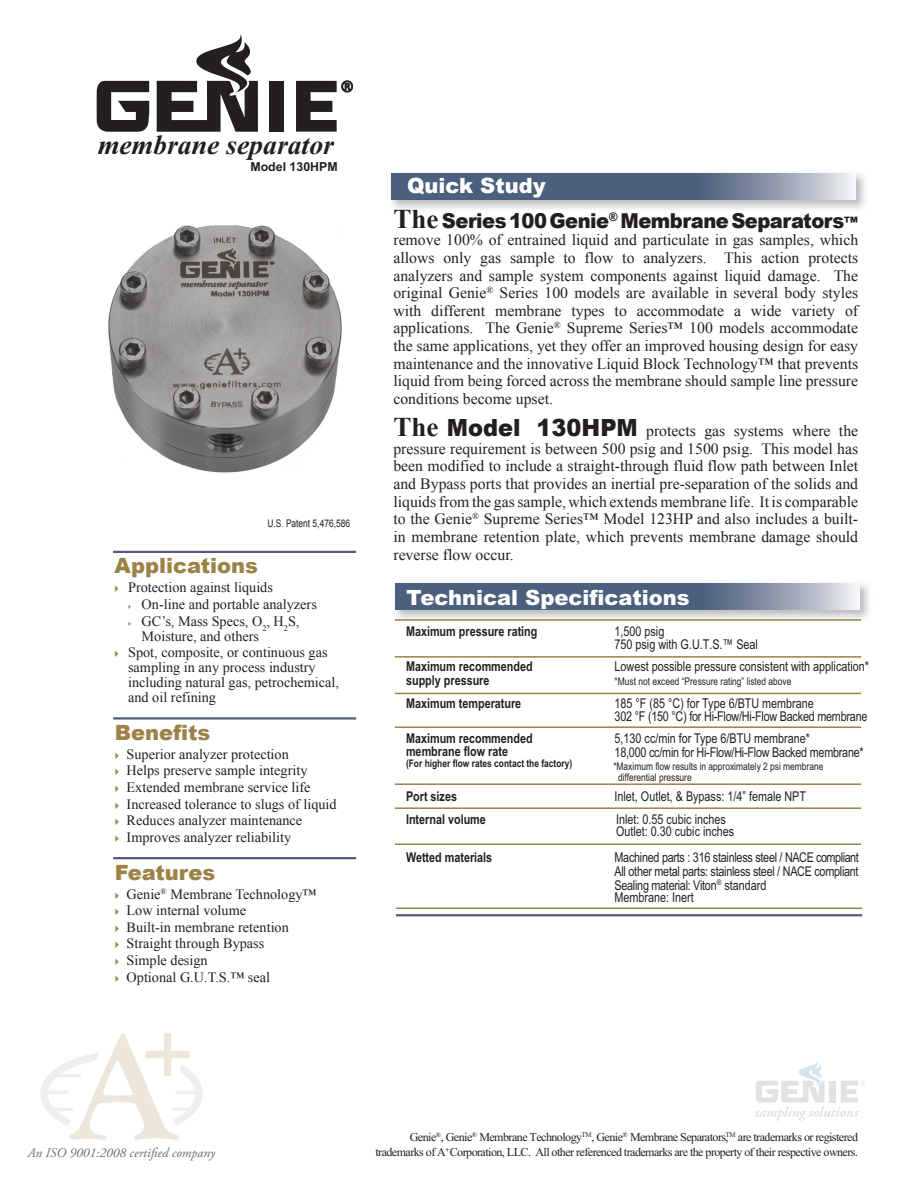
<style>
.page{position:relative;width:918px;height:1188px;background:#fff}
.page>*{position:absolute;margin:0;border:0;box-sizing:border-box;transform-origin:0 0}
.t1{font:italic 700 27.75px "Times New Roman";color:#231f20}
.t2{font:900 21px "Arial";color:#fff}
.Tech_Specs_-_Header{font:900 21px "Arial";color:#9b8348}
.Quick_Study_and_Main{font:900 20.4px "Arial";letter-spacing:-.025em;color:#231f20;scale:.95 1}
.Quick_Study_and_Main-2{font:15.75px/17.7px "Times New Roman";color:#231f20;text-align:justify}
.AFB_-_Bullet{font:14.25px/15px "Times New Roman";color:#231f20}
.AFB_-_Bullet_ind2{font:14.25px/15px "Times New Roman";color:#231f20}
.t3{font:13.5px/12.9px "Arial";color:#231f20;scale:.8 1}
.t4{font:13.5px/12.9px "Arial";letter-spacing:-.02em;color:#231f20;scale:.8 1}
.t5{font:700 13.5px/12.9px "Arial";color:#231f20;scale:.8 1}
.t6{font:13.5px/13.5px "Arial";letter-spacing:-.025em;color:#231f20;scale:.8 1}
.t7{font:italic 13.35px "Adobe Garamond Pro";color:#6c6d70}
.t8{font:700 12.3px "Arial";color:#231f20}
.t9{font:12px "Times New Roman";letter-spacing:-.045em;color:#231f20}
.Tech_Specs{font:10.5px/10.9px "Arial";color:#231f20;scale:.8 1}
.t10{font:700 10.5px "Arial";color:#231f20;scale:.8 1}
.s1{font-family:"Times New Roman";font-weight:700;font-size:27px}
.s2{font-size:15.75px}
.s3{font-weight:700;font-size:27px}
.s4{font-family:"Arial";font-weight:900;font-size:23.7px}
</style>
<div class="page">
<svg style="left:40px;top:1033px;width:163px;height:107px"></svg>
<svg style="left:755px;top:1061px;width:110px;height:60px"></svg>
<img style="left:391px;top:173px;width:474px;height:36px">
<svg style="left:392px;top:173px;width:463px;height:26px;background:#64768f"></svg>
<hr style="left:113px;top:551px;width:243px;height:2px;background:#555b82">
<hr style="left:113px;top:717px;width:243px;height:3px;background:#555b82">
<hr style="left:113px;top:857px;width:243px;height:2px;background:#555b82">
<img style="left:108px;top:225px;width:234px;height:248px">
<svg style="left:296px;top:80px;width:57px;height:52px"></svg>
<svg style="left:97px;top:81px;width:53px;height:51px"></svg>
<div style="left:270px;top:81px;width:14px;height:51px;background:#231f20"></div>
<svg style="left:157px;top:34px;width:101px;height:98px"></svg>
<img style="left:394px;top:583px;width:475px;height:38px">
<svg style="left:396px;top:584px;width:463px;height:26px;background:#64768f"></svg>
<hr style="left:395px;top:619px;width:466px;height:2px;background:#9b8348">
<hr style="left:395px;top:656px;width:466px;height:2px;background:#9b8348">
<hr style="left:395px;top:693px;width:466px;height:1px;background:#9b8348">
<hr style="left:395px;top:726px;width:466px;height:2px;background:#9b8348">
<hr style="left:395px;top:783px;width:466px;height:2px;background:#9b8348">
<hr style="left:396px;top:908px;width:466px;height:1px;background:#9b8348">
<hr style="left:396px;top:914px;width:466px;height:2px;background:#555b82">
<hr style="left:395px;top:807px;width:466px;height:2px;background:#9b8348">
<hr style="left:395px;top:843px;width:466px;height:2px;background:#9b8348">
<p class="t1" style="left:98px;top:126px;width:238px">membrane separator</p>
<p class="t8" style="left:250px;top:158px;width:89px">Model 130HPM</p>
<p class="Tech_Specs" style="left:267px;top:517px;width:105px">U.S. Patent 5,476,586</p>
<p class="Tech_Specs_-_Header" style="left:115px;top:551px;width:145px">Applications</p>
<p class="AFB_-_Bullet" style="left:128px;top:580px;width:146px">Protection against liquids</p>
<p class="AFB_-_Bullet_ind2" style="left:142px;top:597px;width:177px">On-line and portable analyzers</p>
<p class="AFB_-_Bullet_ind2" style="left:142px;top:614px;width:159px">GC’s, Mass Specs, O<sub>2</sub>, H<sub>2</sub>S,<br>Moisture, and others</p>
<p class="AFB_-_Bullet" style="left:128px;top:645px;width:212px">Spot, composite, or continuous gas sampling in any process industry including natural gas, petrochemical, and oil refining</p>
<p class="Tech_Specs_-_Header" style="left:115px;top:717px;width:97px">Benefits</p>
<p class="AFB_-_Bullet" style="left:127px;top:746px;width:164px">Superior analyzer protection</p>
<p class="AFB_-_Bullet" style="left:127px;top:763px;width:182px">Helps preserve sample integrity</p>
<p class="AFB_-_Bullet" style="left:127px;top:780px;width:186px">Extended membrane service life</p>
<p class="AFB_-_Bullet" style="left:127px;top:796px;width:212px">Increased tolerance to slugs of liquid</p>
<p class="AFB_-_Bullet" style="left:127px;top:813px;width:177px">Reduces analyzer maintenance</p>
<p class="AFB_-_Bullet" style="left:127px;top:829px;width:166px">Improves analyzer reliability</p>
<p class="Tech_Specs_-_Header" style="left:115px;top:857px;width:102px">Features</p>
<p class="AFB_-_Bullet" style="left:127px;top:886px;width:191px">Genie<sup>®</sup> Membrane Technology™</p>
<p class="AFB_-_Bullet" style="left:127px;top:903px;width:121px">Low internal volume</p>
<p class="AFB_-_Bullet" style="left:127px;top:919px;width:164px">Built-in membrane retention</p>
<p class="AFB_-_Bullet" style="left:127px;top:936px;width:139px">Straight through Bypass</p>
<p class="AFB_-_Bullet" style="left:127px;top:953px;width:83px">Simple design</p>
<p class="AFB_-_Bullet" style="left:127px;top:969px;width:145px">Optional G.U.T.S.™ seal</p>
<p class="t2" style="left:407px;top:171px;width:140px">Quick Study</p>
<p class="Quick_Study_and_Main" style="left:393px;top:206px;width:491px"><span class="s1">The</span> Series 100 Genie<sup>®</sup> Membrane Separators<span class="s2">™</span></p>
<p class="Quick_Study_and_Main-2" style="left:393px;top:231px;width:466px">remove 100% of entrained liquid and particulate in gas samples, which allows only gas sample to flow to analyzers. This action protects analyzers and sample system components against liquid damage. The original Genie<sup>®</sup> Series 100 models are available in several body styles with different membrane types to accommodate a wide variety of applications. The Genie<sup>®</sup> Supreme Series™ 100 models accommodate the same applications, yet they offer an improved housing design for easy maintenance and the innovative Liquid Block Technology™ that prevents liquid from being forced across the membrane should sample line pressure conditions become upset.</p>
<p class="Quick_Study_and_Main-2" style="left:393px;top:422px;width:466px"><span class="s3">The</span> <span class="s4">Model 130HPM</span> protects gas systems where the pressure requirement is between 500 psig and 1500 psig. This model has been modified to include a straight-through fluid flow path between Inlet and Bypass ports that provides an inertial pre-separation of the solids and liquids from the gas sample, which extends membrane life. It is comparable to the Genie<sup>®</sup> Supreme Series™ Model 123HP and also includes a built&shy;in membrane retention plate, which prevents membrane damage should reverse flow occur.</p>
<p class="t2" style="left:407px;top:582px;width:285px">Technical Specifications</p>
<p class="t5" style="left:406px;top:625px;width:166px">Maximum pressure rating</p>
<p class="t3" style="left:615px;top:625px;width:181px">1,500 psig<br>750 psig with G.U.T.S.™ Seal</p>
<p class="t5" style="left:406px;top:660px;width:160px">Maximum recommended</p>
<p class="t3" style="left:615px;top:660px;width:320px">Lowest possible pressure consistent with application*</p>
<p class="t5" style="left:406px;top:674px;width:106px">supply pressure</p>
<p class="Tech_Specs" style="left:615px;top:676px;width:223px">*Must not exceed “Pressure rating” listed above</p>
<p class="t5" style="left:406px;top:697px;width:146px">Maximum temperature</p>
<p class="t4" style="left:615px;top:697px;width:318px">185 °F (85 °C) for Type 6/BTU membrane<br>302 °F (150 °C) for Hi-Flow/Hi-Flow Backed membrane</p>
<p class="t5" style="left:406px;top:732px;width:160px">Maximum recommended membrane flow rate</p>
<p class="t4" style="left:615px;top:732px;width:313px;line-height:14.2px">5,130 cc/min for Type 6/BTU membrane*<br>18,000 cc/min for Hi-Flow/Hi-Flow Backed membrane*</p>
<p class="t10" style="left:406px;top:756px;width:209px">(For higher flow rates contact the factory)</p>
<p class="t5" style="left:406px;top:790px;width:65px">Port sizes</p>
<p class="t3" style="left:615px;top:790px;width:241px">Inlet, Outlet, &amp; Bypass: 1/4” female NPT</p>
<p class="t5" style="left:406px;top:813px;width:101px">Internal volume</p>
<p class="t3" style="left:616px;top:812px;width:149px">Inlet: 0.55 cubic inches<br>Outlet: 0.30 cubic inches</p>
<p class="t5" style="left:406px;top:851px;width:109px">Wetted materials</p>
<p class="t6" style="left:615px;top:850px;width:307px">Machined parts : 316 stainless steel / NACE compliant All other metal parts: stainless steel / NACE compliant Sealing material: Viton<sup>®</sup> standard<br>Membrane: Inert</p>
<p class="Tech_Specs" style="left:618px;top:761px;width:258px;text-indent:-5px">*Maximum flow results in approximately 2 psi membrane differential pressure</p>
<p class="t9" style="left:410px;top:1129px;width:450px">Genie<sup>®</sup>, Genie<sup>®</sup> Membrane Technology<sup>TM</sup>, Genie<sup>®</sup> Membrane Separators,<sup>TM</sup> are trademarks or registered</p>
<p class="t7" style="left:28px;top:1145px;width:189px">An ISO 9001:2008 certified company</p>
<p class="t9" style="left:375px;top:1144px;width:484px">trademarks of A<sup>+</sup>Corporation, LLC. All other referenced trademarks are the property of their respective owners.</p>
</div>
